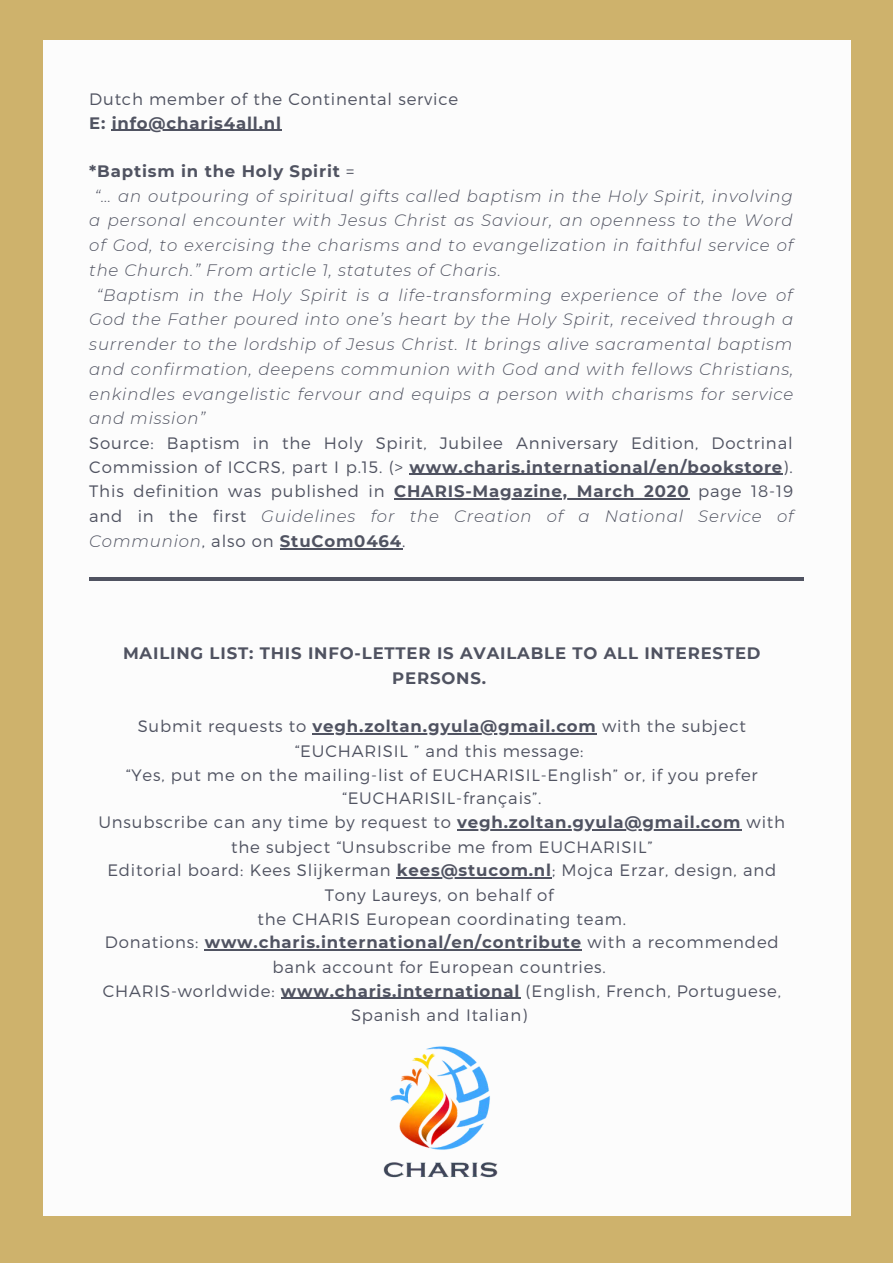
<style>
.page{position:relative;width:893px;height:1264px;background:#fff}
.page>*{position:absolute;margin:0;border:0;box-sizing:border-box;transform-origin:0 0}
.t1{font:300 16.5px/24px "Montserrat";letter-spacing:.05em;color:#505361;text-align:justify}
.t2{font:italic 300 16.5px "Montserrat";letter-spacing:.05em;color:#505361}
.t3{font:700 16.5px/24.8px "Montserrat";letter-spacing:.05em;color:#505361;text-align:center}
.s1{font-weight:300}
.s2{font-weight:700}
.s3{font-style:italic}
</style>
<div class="page">
<div style="left:0;top:0;width:892px;height:1262px;background:#ceb26c"></div>
<div style="left:43px;top:40px;width:807px;height:1175px;background:#fcfcfc"></div>
<hr style="left:112px;top:130px;width:170px;height:1px;background:#505361">
<hr style="left:409px;top:474px;width:374px;height:1px;background:#505361">
<hr style="left:394px;top:498px;width:295px;height:1px;background:#505361">
<hr style="left:280px;top:548px;width:122px;height:1px;background:#505361">
<hr style="left:312px;top:733px;width:284px;height:1px;background:#505361">
<hr style="left:457px;top:829px;width:284px;height:1px;background:#505361">
<hr style="left:397px;top:877px;width:155px;height:1px;background:#505361">
<hr style="left:205px;top:949px;width:377px;height:1px;background:#505361">
<hr style="left:281px;top:997px;width:239px;height:1px;background:#505361">
<hr style="left:89px;top:577px;width:714px;height:3px;background:#505361">
<img style="left:383px;top:1046px;width:115px;height:132px">
<p class="t1" style="left:89px;top:86px;width:370px">Dutch member of the Continental service</p>
<p class="t3" style="left:89px;top:110px;width:193px">E: info@charis4all.nl</p>
<p class="t3" style="left:89px;top:159px;width:266px">*Baptism in the Holy Spirit <span class="s1">=</span></p>
<p class="t2" style="left:95px;top:186px;width:699px">“… an outpouring of spiritual gifts called baptism in the Holy Spirit, involving</p>
<p class="t2" style="left:89px;top:210px;width:705px">a personal encounter with Jesus Christ as Saviour, an openness to the Word</p>
<p class="t2" style="left:89px;top:235px;width:705px">of God, to exercising the charisms and to evangelization in faithful service of</p>
<p class="t2" style="left:89px;top:260px;width:413px">the Church.” From article 1, statutes of Charis.</p>
<p class="t2" style="left:97px;top:285px;width:697px">“Baptism in the Holy Spirit is a life-transforming experience of the love of</p>
<p class="t2" style="left:89px;top:309px;width:705px">God the Father poured into one’s heart by the Holy Spirit, received through a</p>
<p class="t2" style="left:89px;top:334px;width:704px">surrender to the lordship of Jesus Christ. It brings alive sacramental baptism</p>
<p class="t2" style="left:89px;top:359px;width:705px">and confirmation, deepens communion with God and with fellows Christians,</p>
<p class="t2" style="left:89px;top:383px;width:705px">enkindles evangelistic fervour and equips a person with charisms for service</p>
<p class="t2" style="left:89px;top:408px;width:118px">and mission”</p>
<p class="t1" style="left:89px;top:430px;width:705px;line-height:24.5px">Source: Baptism in the Holy Spirit, Jubilee Anniversary Edition, Doctrinal Commission of ICCRS, part I p.15. (&gt; <span class="s2">www.charis.international/en/bookstore</span>).<br>This definition was published in <span class="s2">CHARIS-Magazine, March 2020</span> page 18-19 and in the first <span class="s3">Guidelines for the Creation of a National Service of Communion</span>, also on <span class="s2">StuCom0464</span>.</p>
<p class="t3" style="left:123px;top:641px;width:639px">MAILING LIST: THIS INFO-LETTER IS AVAILABLE TO ALL INTERESTED<br>PERSONS.</p>
<p class="t1" style="left:98px;top:713px;width:688px;text-align:center">Submit requests to <span class="s2">vegh.zoltan.gyula@gmail.com</span> with the subject “EUCHARISIL ” and this message:<br>“Yes, put me on the mailing-list of EUCHARISIL-English” or, if you prefer “EUCHARISIL-français”.<br>Unsubscribe can any time by request to <span class="s2">vegh.zoltan.gyula@gmail.com</span> with the subject “Unsubscribe me from EUCHARISIL”<br>Editorial board: Kees Slijkerman <span class="s2">kees@stucom.nl</span>; Mojca Erzar, design, and Tony Laureys, on behalf of<br>the CHARIS European coordinating team.<br>Donations: <span class="s2">www.charis.international/en/contribute</span> with a recommended bank account for European countries.<br>CHARIS-worldwide: <span class="s2">www.charis.international</span> (English, French, Portuguese, Spanish and Italian)</p>
</div>
